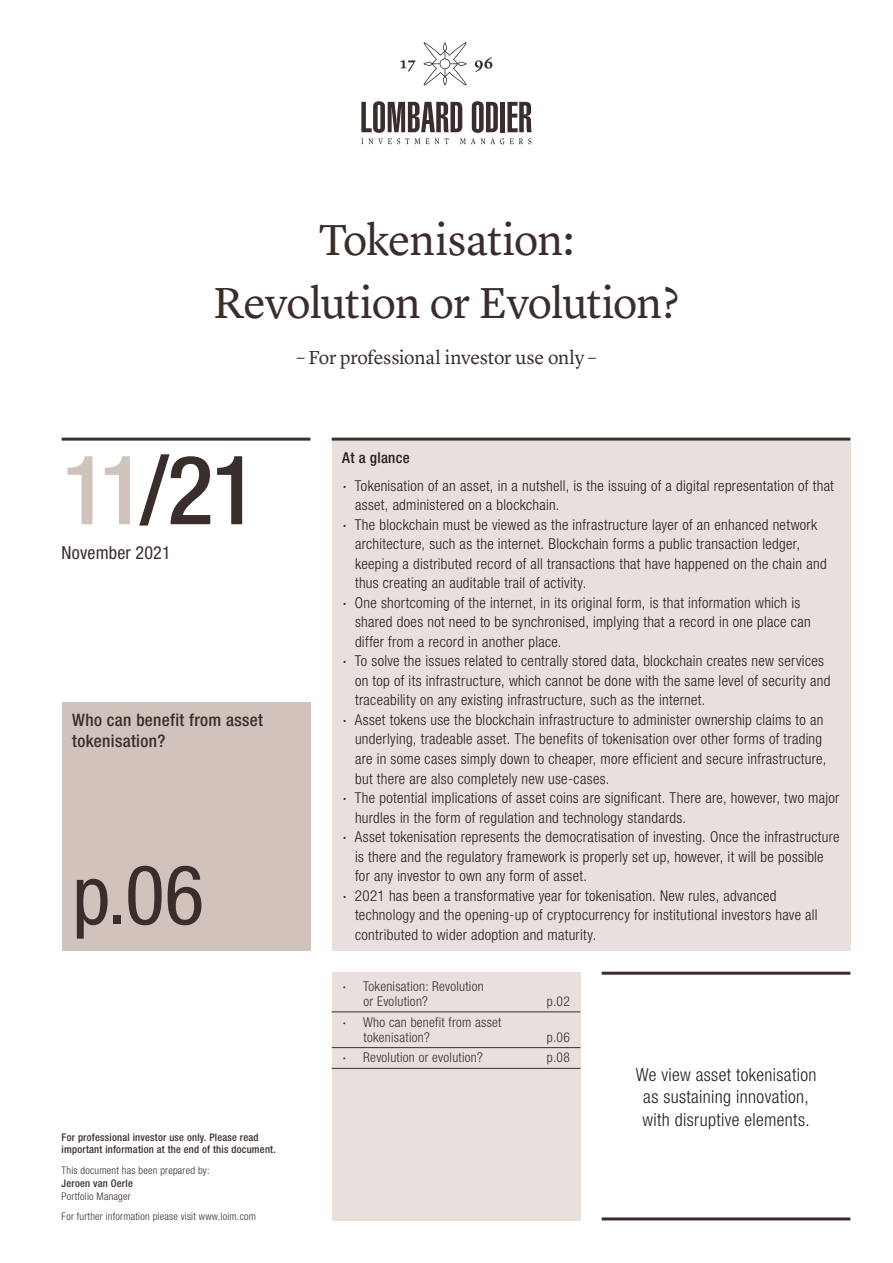
<style>
.page{position:relative;width:893px;height:1263px;background:#fff}
.page>*{position:absolute;margin:0;border:0;box-sizing:border-box;transform-origin:0 0}
.NC_Edition{font:500 condensed 96px "Helvetica Neue LT Std";color:#392e2c}
.NC_Titre_1__Lyon_Sem{font:condensed 82.5px "Helvetica Neue";color:#392e2c}
.t1{font:45px/63px "Lyon Text";letter-spacing:-.02em;color:#392e2c;text-align:center}
.t2{font:19.5px "Lyon Text";letter-spacing:-.01em;color:#392e2c}
.t3{font:300 condensed 18px/22.5px "Helvetica Neue";letter-spacing:.02em;color:#231f20;text-align:center}
.NC_Date{font:condensed 18px "Helvetica Neue";letter-spacing:.01em;color:#392e2c}
.NC_Titre_1__Lyon_Sem-2{font:500 condensed 17.25px/21px "Helvetica Neue";letter-spacing:.02em;color:#392e2c}
.t4{font:300 condensed 15px/19.5px "Helvetica Neue";letter-spacing:.02em;color:#231f20}
.NI_Texte_Box{font:500 condensed 15px "Helvetica Neue";letter-spacing:.02em;color:#231f20}
.t5{font:300 condensed 13.5px/15px "Helvetica Neue";letter-spacing:.02em;color:#392e2c}
.t6{font:500 condensed 10.5px/12.8px "Helvetica Neue";letter-spacing:.02em;color:#392e2c}
.t7{font:300 condensed 10.5px/20.9px "Helvetica Neue";letter-spacing:.02em;color:#392e2c}
.s1{color:#cfc3bc}
.s2{font-family:"Lyon Text";font-weight:400;font-stretch:normal}
</style>
<div class="page">
<hr style="left:62px;top:438px;width:248px;height:3px;background:#392e2c">
<hr style="left:332px;top:438px;width:518px;height:3px;background:#392e2c">
<svg style="left:423px;top:42px;width:44px;height:43px"></svg>
<svg style="left:475px;top:57px;width:17px;height:15px"></svg>
<svg style="left:401px;top:60px;width:15px;height:12px"></svg>
<svg style="left:361px;top:101px;width:171px;height:43px"></svg>
<hr style="left:602px;top:972px;width:248px;height:3px;background:#392e2c">
<hr style="left:602px;top:1217px;width:248px;height:3px;background:#392e2c">
<div style="left:62px;top:702px;width:248px;height:248px;background:#cfc3bc"></div>
<div style="left:332px;top:441px;width:518px;height:509px;background:#e8e0dd"></div>
<div style="left:332px;top:972px;width:248px;height:248px;background:#e8e0dd"></div>
<hr style="left:332px;top:1011px;width:248px;height:1px;background:#392e2c">
<hr style="left:332px;top:1047px;width:248px;height:1px;background:#392e2c">
<hr style="left:332px;top:1068px;width:248px;height:1px;background:#392e2c">
<h3 class="t1" style="left:213px;top:205px;width:468px">Tokenisation:<br>Revolution or Evolution?</h3>
<h3 class="t2" style="left:297px;top:342px;width:301px">– For professional investor use only –</h3>
<p class="NC_Edition" style="left:62px;top:433px;width:197px"><span class="s1">11</span>/21</p>
<p class="NC_Date" style="left:62px;top:543px;width:110px">November 2021</p>
<p class="NC_Titre_1__Lyon_Sem-2" style="left:72px;top:709px;width:192px">Who can benefit from asset tokenisation?</p>
<p class="NC_Titre_1__Lyon_Sem" style="left:72px;top:847px;width:134px">p.06</p>
<p class="t6" style="left:62px;top:1130px;width:216px">For professional investor use only. Please read important information at the end of this document.</p>
<p class="t7" style="left:62px;top:1160px;width:149px">This document has been prepared by:</p>
<p class="t6" style="left:62px;top:1177px;width:73px">Jeroen van Oerle</p>
<p class="t7" style="left:62px;top:1185px;width:196px">Portfolio Manager<br>For further information please visit www.loim.com</p>
<p class="NI_Texte_Box" style="left:342px;top:449px;width:69px">At a glance</p>
<p class="t4" style="left:355px;top:476px;width:480px;text-indent:-13px"><span class="s2">·</span> Tokenisation of an asset, in a nutshell, is the issuing of a digital representation of that asset, administered on a blockchain.</p>
<p class="t4" style="left:355px;top:515px;width:473px;text-indent:-13px"><span class="s2">·</span> The blockchain must be viewed as the infrastructure layer of an enhanced network architecture, such as the internet. Blockchain forms a public transaction ledger, keeping a distributed record of all transactions that have happened on the chain and thus creating an auditable trail of activity.</p>
<p class="t4" style="left:355px;top:593px;width:457px;text-indent:-13px"><span class="s2">·</span> One shortcoming of the internet, in its original form, is that information which is shared does not need to be synchronised, implying that a record in one place can differ from a record in another place.</p>
<p class="t4" style="left:355px;top:651px;width:477px;text-indent:-13px"><span class="s2">·</span> To solve the issues related to centrally stored data, blockchain creates new services on top of its infrastructure, which cannot be done with the same level of security and traceability on any existing infrastructure, such as the internet.</p>
<p class="t4" style="left:355px;top:710px;width:473px;text-indent:-13px"><span class="s2">·</span> Asset tokens use the blockchain infrastructure to administer ownership claims to an underlying, tradeable asset. The benefits of tokenisation over other forms of trading are in some cases simply down to cheaper, more efficient and secure infrastructure, but there are also completely new use-cases.</p>
<p class="t4" style="left:355px;top:788px;width:486px;text-indent:-13px"><span class="s2">·</span> The potential implications of asset coins are significant. There are, however, two major hurdles in the form of regulation and technology standards.</p>
<p class="t4" style="left:355px;top:827px;width:486px;text-indent:-13px"><span class="s2">·</span> Asset tokenisation represents the democratisation of investing. Once the infrastructure is there and the regulatory framework is properly set up, however, it will be possible for any investor to own any form of asset.</p>
<p class="t4" style="left:355px;top:885px;width:464px;text-indent:-13px"><span class="s2">·</span> 2021 has been a transformative year for tokenisation. New rules, advanced technology and the opening-up of cryptocurrency for institutional investors have all contributed to wider adoption and maturity.</p>
<p class="t5" style="left:364px;top:978px;width:122px;text-indent:-21px"><span class="s2">·</span> Tokenisation: Revolution or Evolution?</p>
<p class="t5" style="left:364px;top:1014px;width:139px;text-indent:-21px"><span class="s2">·</span> Who can benefit from asset tokenisation?</p>
<p class="t5" style="left:547px;top:993px;width:25px">p.02</p>
<p class="t5" style="left:547px;top:1029px;width:24px">p.06</p>
<p class="t5" style="left:342px;top:1050px;width:142px"><span class="s2">·</span> Revolution or evolution?</p>
<p class="t5" style="left:547px;top:1050px;width:25px">p.08</p>
<p class="t3" style="left:636px;top:1063px;width:182px">We view asset tokenisation as sustaining innovation, with disruptive elements.</p>
</div>
